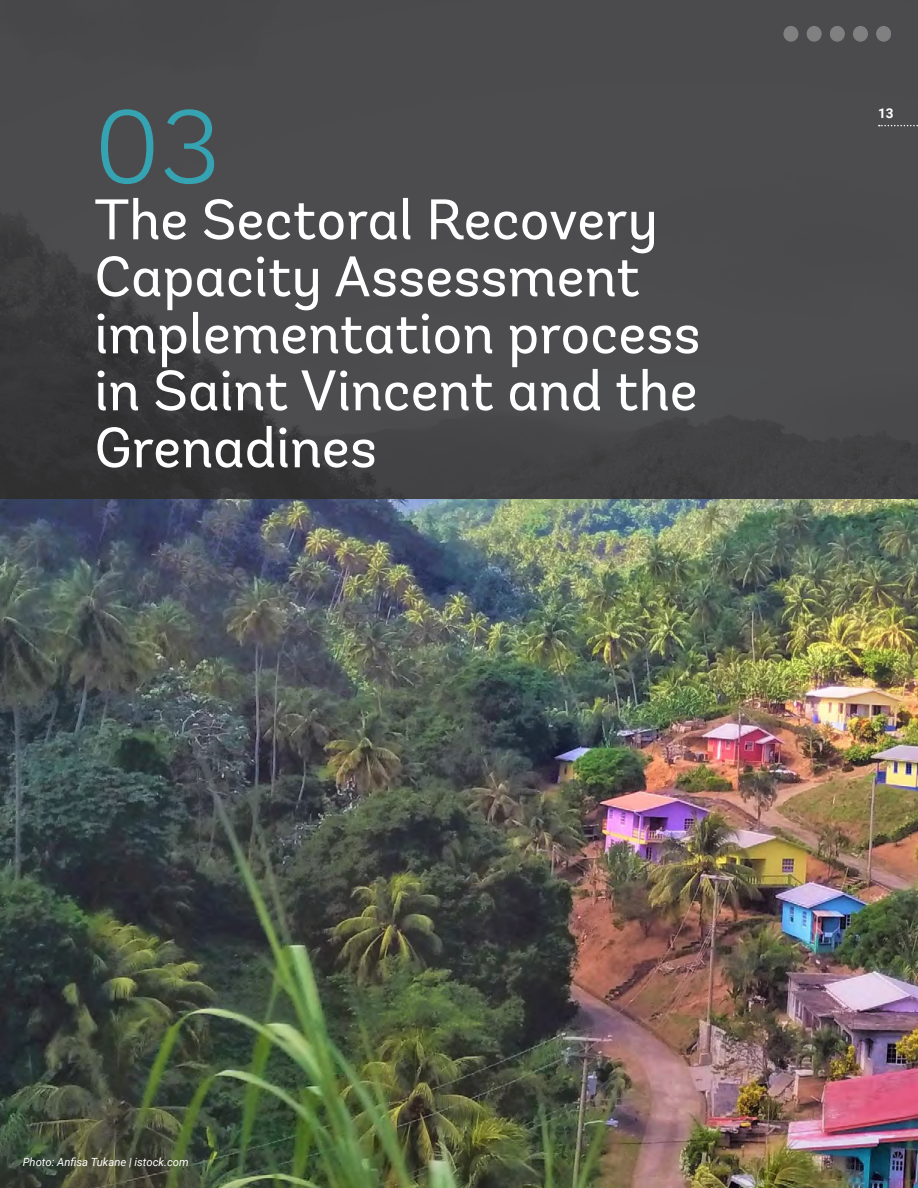
<style>
.page{position:relative;width:918px;height:1188px;background:#fff}
.page>*{position:absolute;margin:0;border:0;box-sizing:border-box;transform-origin:0 0}
.t1{font:300 105px "Andes";color:#35a3b1}
.t2{font:57px/57px "Andes";color:#fff}
.t3{font:700 13.5px "Roboto";color:#fff}
.t4{font:italic 11.25px "Roboto";color:#fff}
</style>
<div class="page">
<img style="left:0;top:0;width:918px;height:500px">
<img style="left:0;top:500px;width:918px;height:688px">
<div style="left:784px;top:26px;width:14px;height:15px;background:#808080;border-radius:50%"></div>
<div style="left:807px;top:26px;width:14px;height:15px;background:#808080;border-radius:50%"></div>
<div style="left:830px;top:26px;width:15px;height:15px;background:#808080;border-radius:50%"></div>
<div style="left:853px;top:26px;width:15px;height:15px;background:#787879;border-radius:50%"></div>
<div style="left:876px;top:26px;width:15px;height:15px;background:#808080;border-radius:50%"></div>
<div style="left:784px;top:27px;width:14px;height:15px;background:#808080;border-radius:50%"></div>
<div style="left:807px;top:27px;width:14px;height:15px;background:#808080;border-radius:50%"></div>
<div style="left:830px;top:27px;width:15px;height:15px;background:#808080;border-radius:50%"></div>
<div style="left:853px;top:27px;width:15px;height:15px;background:#808080;border-radius:50%"></div>
<div style="left:876px;top:27px;width:15px;height:15px;background:#808080;border-radius:50%"></div>
<svg style="left:879px;top:125px;width:39px;height:1px"></svg>
<h1 class="t1" style="left:94px;top:84px;width:127px">03</h1>
<p class="t3" style="left:878px;top:104px;width:17px">13</p>
<p class="t2" style="left:94px;top:192px;width:608px">The Sectoral Recovery<br>Capacity Assessment implementation process in Saint Vincent and the<br>Grenadines</p>
<p class="t4" style="left:23px;top:1154px;width:168px">Photo: Anfisa Tukane | istock.com</p>
</div>
